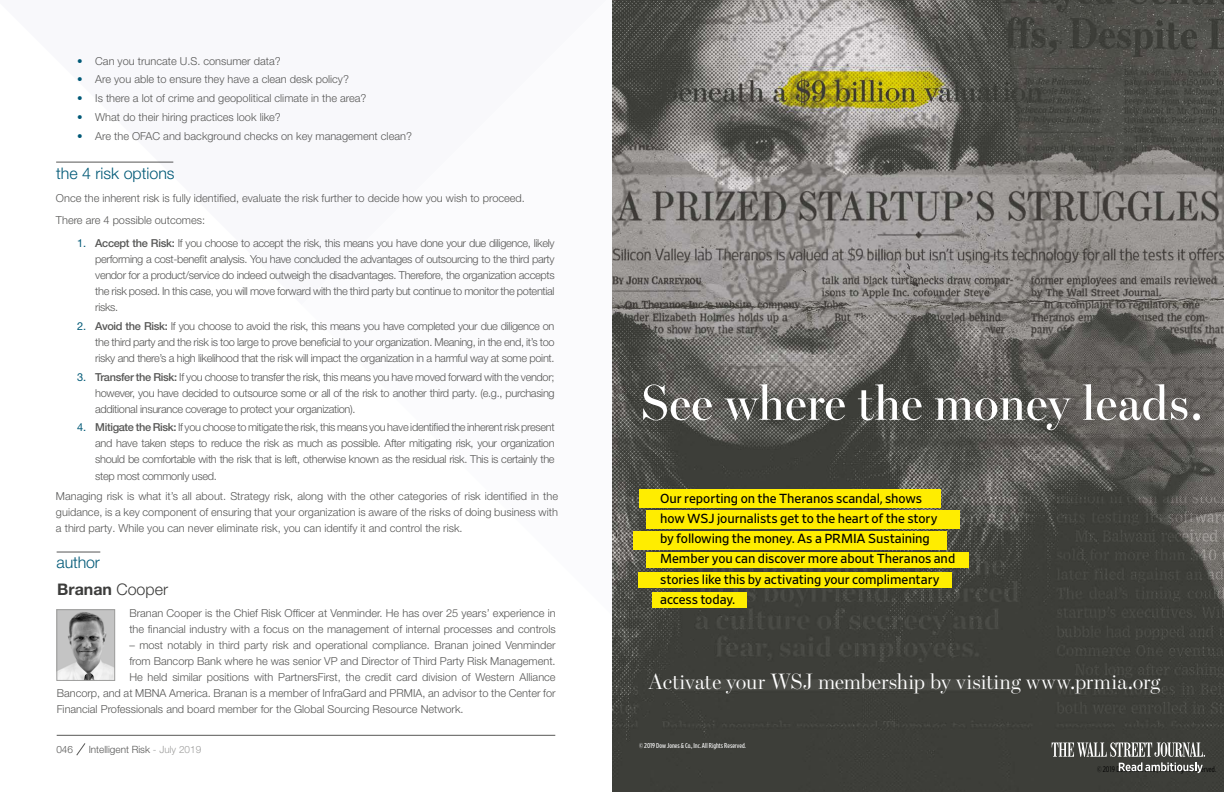
<style>
.page{position:relative;width:1224px;height:792px;background:#fff}
.page>*{position:absolute;margin:0;border:0;box-sizing:border-box;transform-origin:0 0}
.t1{font:50.5px "Escrow Banner";color:#fff}
.t2{font:300 22.2px "Escrow Banner";letter-spacing:-.015em;color:#fff}
.t3{font:300 16px "Helvetica Neue LT Pro";color:#005977}
.t4{font:700 16px "Helvetica Neue LT Pro";color:#3c3c3b}
.t5{font:13.1px/20.2px "Retina";letter-spacing:-.005em;color:#000}
.t6{font:300 11px/16px "Helvetica Neue LT Pro";color:#575756;text-align:justify}
.t7{font:300 10px "Helvetica Neue LT Pro";color:#575756}
.t8{font:300 condensed 8.1px "Retina";letter-spacing:.01em;color:#000}
.t9{font:condensed 7.1px "Retina";color:#fff}
.s1{font-weight:500;color:#005977}
.s2{font-weight:400;color:#005977}
.s3{font-weight:500}
.s4{font-weight:300}
.s5{color:#9d9d9c}
</style>
<div class="page">
<hr style="left:56px;top:162px;width:117px;height:1px;background:#575756">
<img style="left:58px;top:611px;width:55px;height:68px">
<div style="left:56px;top:609px;width:59px;height:72px;border:1px solid #9d9d9c"></div>
<hr style="left:57px;top:552px;width:43px;height:1px;background:#575756">
<img style="left:612px;top:0;width:612px;height:792px">
<div style="left:639px;top:489px;width:302px;height:18px;background:#ffed00"></div>
<div style="left:646px;top:510px;width:314px;height:18px;background:#ffed00"></div>
<div style="left:633px;top:531px;width:314px;height:18px;background:#ffed00"></div>
<div style="left:638px;top:572px;width:314px;height:15px;background:#ffed00"></div>
<div style="left:652px;top:592px;width:94px;height:16px;background:#ffed00"></div>
<div style="left:646px;top:552px;width:323px;height:16px;background:#ffed00"></div>
<svg style="left:1052px;top:742px;width:153px;height:31px;background:#6a6b67"></svg>
<hr style="left:57px;top:735px;width:498px;height:1px;background:#575756">
<svg style="left:76px;top:743px;width:10px;height:13px"></svg>
<p class="t6" style="left:77px;top:52px;width:205px"><span class="s1">•</span> Can you truncate U.S. consumer data?</p>
<p class="t6" style="left:77px;top:71px;width:273px"><span class="s1">•</span> Are you able to ensure they have a clean desk policy?</p>
<p class="t6" style="left:77px;top:90px;width:291px"><span class="s1">•</span> Is there a lot of crime and geopolitical climate in the area?</p>
<p class="t6" style="left:77px;top:109px;width:205px"><span class="s1">•</span> What do their hiring practices look like?</p>
<p class="t6" style="left:77px;top:128px;width:336px"><span class="s1">•</span> Are the OFAC and background checks on key management clean?</p>
<h3 class="t3" style="left:56px;top:164px;width:120px">the 4 risk options</h3>
<p class="t6" style="left:56px;top:187px;width:471px;line-height:21.7px">Once the inherent risk is fully identified, evaluate the risk further to decide how you wish to proceed.<br>There are 4 possible outcomes:</p>
<p class="t6" style="left:95px;top:235px;width:461px;text-indent:-18px"><span class="s2">1.</span> <span class="s3">Accept the Risk:</span> If you choose to accept the risk, this means you have done your due diligence, likely performing a cost-benefit analysis. You have concluded the advantages of outsourcing to the third party vendor for a product/service do indeed outweigh the disadvantages. Therefore, the organization accepts the risk posed. In this case, you will move forward with the third party but continue to monitor the potential risks.</p>
<p class="t6" style="left:95px;top:318px;width:461px;text-indent:-18px"><span class="s2">2.</span> <span class="s3">Avoid the Risk:</span> If you choose to avoid the risk, this means you have completed your due diligence on the third party and the risk is too large to prove beneficial to your organization. Meaning, in the end, it’s too risky and there’s a high likelihood that the risk will impact the organization in a harmful way at some point.</p>
<p class="t6" style="left:95px;top:369px;width:461px;text-indent:-18px"><span class="s2">3.</span> <span class="s3">Transfer the Risk:</span> If you choose to transfer the risk, this means you have moved forward with the vendor; however, you have decided to outsource some or all of the risk to another third party. (e.g., purchasing additional insurance coverage to protect your organization).</p>
<p class="t6" style="left:95px;top:419px;width:461px;text-indent:-18px"><span class="s2">4.</span> <span class="s3">Mitigate the Risk:</span> If you choose to mitigate the risk, this means you have identified the inherent risk present and have taken steps to reduce the risk as much as possible. After mitigating risk, your organization should be comfortable with the risk that is left, otherwise known as the residual risk. This is certainly the step most commonly used.</p>
<p class="t6" style="left:56px;top:488px;width:504px">Managing risk is what it’s all about. Strategy risk, along with the other categories of risk identified in the guidance, is a key component of ensuring that your organization is aware of the risks of doing business with a third party. While you can never eliminate risk, you can identify it and control the risk.</p>
<h3 class="t3" style="left:57px;top:553px;width:45px">author</h3>
<h3 class="t4" style="left:57px;top:579px;width:112px">Branan <span class="s4">Cooper</span></h3>
<p class="t6" style="left:129px;top:605px;width:428px">Branan Cooper is the Chief Risk Officer at Venminder. He has over 25 years’ experience in the financial industry with a focus on the management of internal processes and controls</p>
<p class="t6" style="left:129px;top:637px;width:428px">– most notably in third party risk and operational compliance. Branan joined Venminder</p>
<p class="t6" style="left:129px;top:653px;width:428px">from Bancorp Bank where he was senior VP and Director of Third Party Risk Management.</p>
<p class="t6" style="left:129px;top:669px;width:428px">He held similar positions with PartnersFirst, the credit card division of Western Alliance</p>
<p class="t6" style="left:57px;top:685px;width:500px">Bancorp, and at MBNA America. Branan is a member of InfraGard and PRMIA, an advisor to the Center for</p>
<p class="t6" style="left:57px;top:701px;width:408px">Financial Professionals and board member for the Global Sourcing Resource Network.</p>
<p class="t7" style="left:56px;top:743px;width:18px">046</p>
<p class="t7" style="left:89px;top:743px;width:114px">Intelligent Risk <span class="s5">- July 2019</span></p>
<h1 class="t1" style="left:639px;top:374px;width:566px">See where the money leads.</h1>
<p class="t5" style="left:660px;top:488px;width:297px">Our reporting on the Theranos scandal, shows<br>how WSJ journalists get to the heart of the story<br>by following the money. As a PRMIA Sustaining Member you can discover more about Theranos and stories like this by activating your complimentary access today.</p>
<h2 class="t2" style="left:648px;top:669px;width:514px">Activate your WSJ membership by visiting www.prmia.org</h2>
<p class="t9" style="left:639px;top:741px;width:108px">© 2019 Dow Jones &amp; Co., Inc. All Rights Reserved.</p>
<p class="t8" style="left:1097px;top:764px;width:121px">© 2019 Dow Jones &amp; Co., Inc. All rights reserved.</p>
</div>
